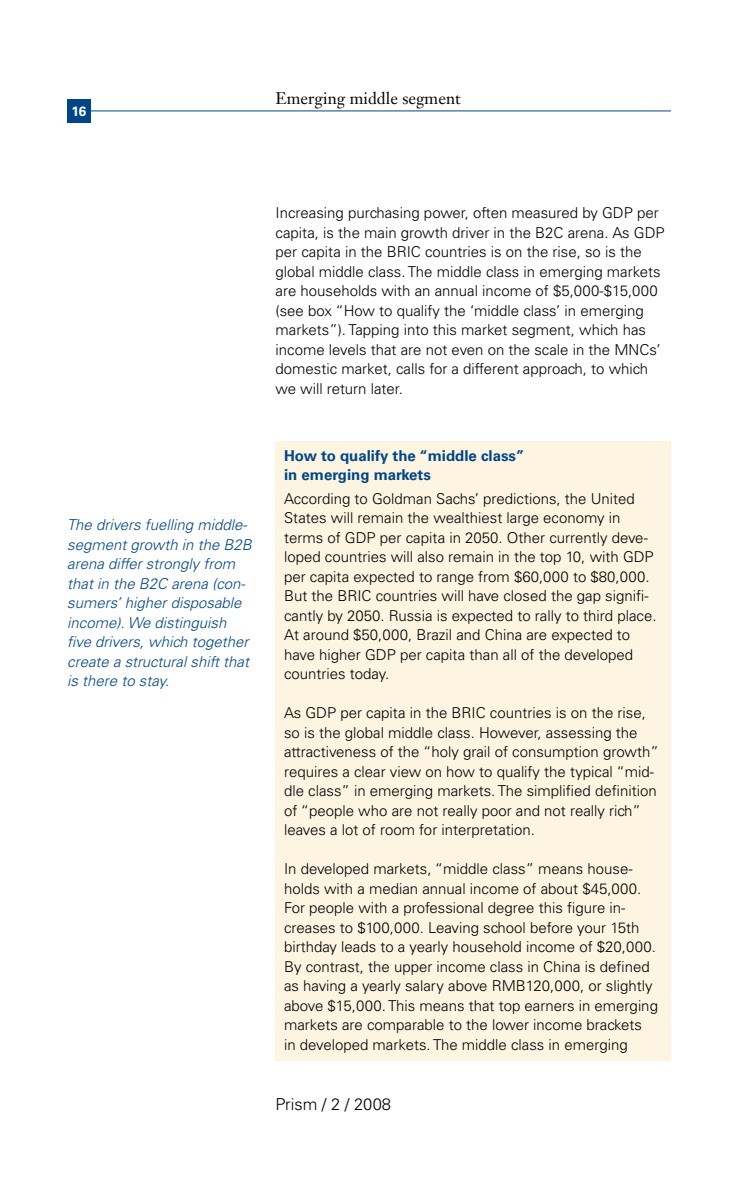
<style>
.page{position:relative;width:756px;height:1188px;background:#fff}
.page>*{position:absolute;margin:0;border:0;box-sizing:border-box;transform-origin:0 0}
.t1{font:16.5px "Janson Text";color:#000}
.t2{font:300 16.5px "Univers";color:#000}
.t3{font:300 15px/19.5px "Univers";color:#000}
.t4{font:italic 300 15px/19.5px "Univers";color:#004687}
.t5{font:700 15px/19.5px "Univers";color:#004687}
.t6{font:700 13.5px "Univers";color:#fff}
</style>
<div class="page">
<hr style="left:67px;top:111px;width:604px;height:1px;background:#004687">
<div style="left:67px;top:99px;width:24px;height:24px;background:#004687"></div>
<div style="left:276px;top:441px;width:395px;height:619px;background:#fdf5e2"></div>
<p class="t6" style="left:71px;top:103px;width:17px">16</p>
<p class="t1" style="left:276px;top:88px;width:187px">Emerging middle segment</p>
<p class="t4" style="left:67px;top:515px;width:186px">The drivers fuelling middle&shy;segment growth in the B2B arena differ strongly from that in the B2C arena (con&shy;sumers’ higher disposable income). We distinguish five drivers, which together create a structural shift that is there to stay.</p>
<p class="t3" style="left:276px;top:203px;width:391px">Increasing purchasing power, often measured by GDP per capita, is the main growth driver in the B2C arena. As GDP per capita in the BRIC countries is on the rise, so is the global middle class. The middle class in emerging markets are households with an annual income of $5,000-$15,000 (see box “How to qualify the ‘middle class’ in emerging markets”). Tapping into this market segment, which has income levels that are not even on the scale in the MNCs’ domestic market, calls for a different approach, to which we will return later.</p>
<p class="t5" style="left:284px;top:446px;width:242px">How to qualify the “middle class” in emerging markets</p>
<p class="t3" style="left:284px;top:489px;width:374px">According to Goldman Sachs’ predictions, the United States will remain the wealthiest large economy in terms of GDP per capita in 2050. Other currently deve&shy;loped countries will also remain in the top 10, with GDP per capita expected to range from $60,000 to $80,000.<br>But the BRIC countries will have closed the gap signifi&shy;cantly by 2050. Russia is expected to rally to third place.<br>At around $50,000, Brazil and China are expected to have higher GDP per capita than all of the developed countries today.</p>
<p class="t3" style="left:284px;top:703px;width:376px">As GDP per capita in the BRIC countries is on the rise, so is the global middle class. However, assessing the attractiveness of the “holy grail of consumption growth” requires a clear view on how to qualify the typical “mid&shy;dle class” in emerging markets. The simplified definition of “people who are not really poor and not really rich” leaves a lot of room for interpretation.</p>
<p class="t3" style="left:284px;top:859px;width:375px">In developed markets, “middle class” means house&shy;holds with a median annual income of about $45,000.<br>For people with a professional degree this figure in&shy;creases to $100,000. Leaving school before your 15th birthday leads to a yearly household income of $20,000.<br>By contrast, the upper income class in China is defined as having a yearly salary above RMB120,000, or slightly above $15,000. This means that top earners in emerging markets are comparable to the lower income brackets<br>in developed markets. The middle class in emerging</p>
<p class="t2" style="left:276px;top:1094px;width:117px">Prism / 2 / 2008</p>
</div>
